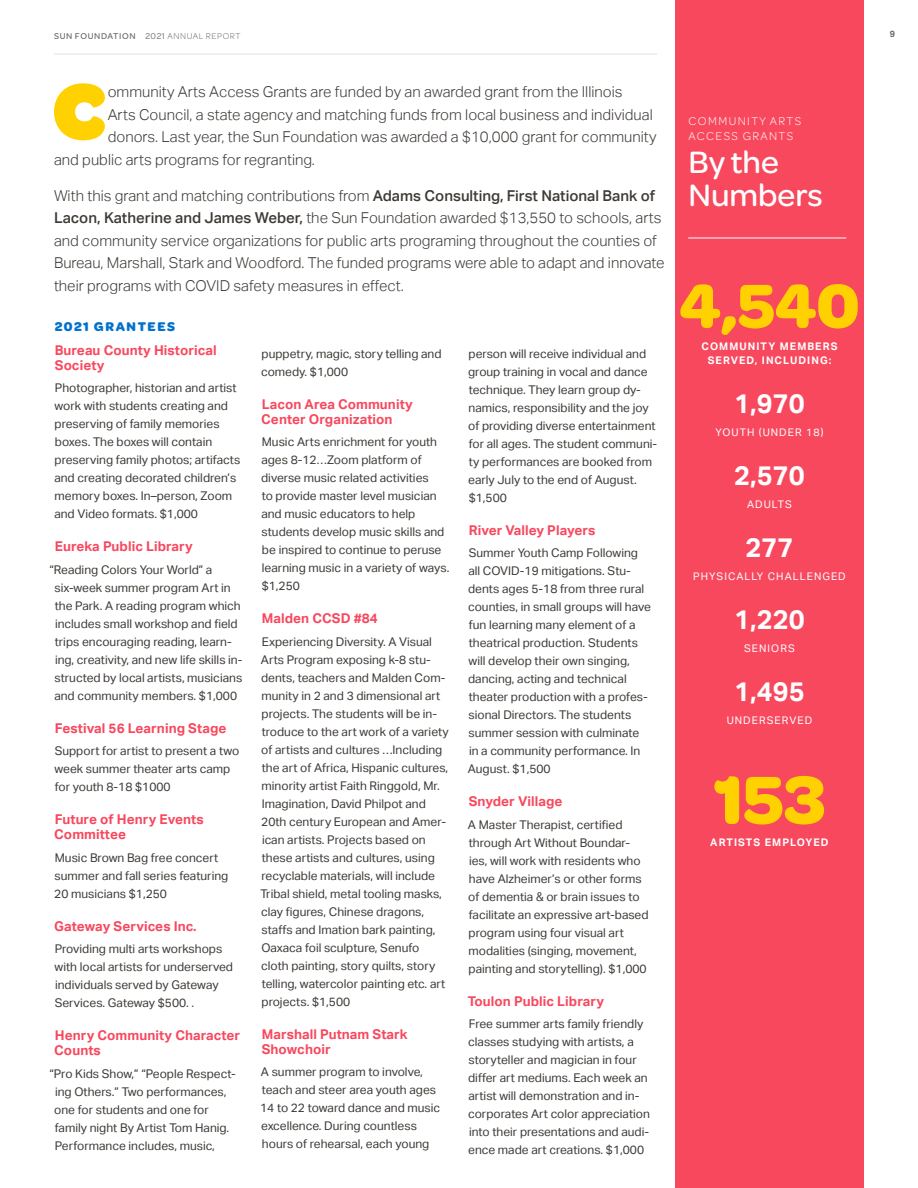
<style>
.page{position:relative;width:918px;height:1188px;background:#fff}
.page>*{position:absolute;margin:0;border:0;box-sizing:border-box;transform-origin:0 0}
.Body__Drop_Cap{font:900 84.3px "Omnes";color:#ffd100}
.Stats__Number{font:700 72px "Omnes";color:#ffd100}
.Stats__Number-2{font:700 66px "Omnes";color:#ffd100}
.Body__10pt_Light{font:500 33px/33px "Omnes";color:#fff}
.Stats__Text{font:700 27px "Aktiv Grotesk";color:#fff}
.Body__10pt_Light-2{font:300 15px/22.5px "Aktiv Grotesk";color:#3d3935}
.Body__Drop_Cap-2{font:300 15px "Aktiv Grotesk";color:#3d3935}
.Subhead{font:700 13.5px/15px "Aktiv Grotesk";letter-spacing:.005em;color:#f8485e}
.t1{font:700 13.5px "Omnes";letter-spacing:.12em;color:#0072ce}
.Body__8pt_Regular{font:12px/18px "Aktiv Grotesk";color:#3d3935}
.Body__10pt_Light-3{font:300 12px/15px "Omnes";letter-spacing:.12em;color:#fff}
.Stats__Text-2{font:10.5px "Aktiv Grotesk";letter-spacing:.1em;color:#fff}
.Stats__Text-3{font:700 10.5px/13.5px "Aktiv Grotesk";letter-spacing:.1em;color:#fff;text-align:center}
.t2{font:500 9px "Omnes";letter-spacing:.07em;color:#3d3935}
.t3{font:700 9px "Aktiv Grotesk";color:#3d3935}
.s1{font-weight:400}
.s2{font-weight:300}
.s3{font-weight:500}
</style>
<div class="page">
<div style="left:675px;top:0;width:189px;height:1188px;background:#f8485e"></div>
<hr style="left:688px;top:238px;width:158px;height:1px;background:#fff">
<hr style="left:54px;top:54px;width:603px;height:1px;background:#e2e1e1">
<p class="t2" style="left:54px;top:29px;width:188px">SUN FOUNDATION <span class="s1">2021</span> <span class="s2">ANNUAL REPORT</span></p>
<p class="t3" style="left:890px;top:28px;width:7px">9</p>
<p class="Body__Drop_Cap" style="left:52px;top:50px;width:55px">C</p>
<p class="Body__Drop_Cap-2" style="left:108px;top:83px;width:516px">ommunity Arts Access Grants are funded by an awarded grant from the Illinois</p>
<p class="Body__Drop_Cap-2" style="left:108px;top:106px;width:547px">Arts Council, a state agency and matching funds from local business and individual</p>
<p class="Body__Drop_Cap-2" style="left:108px;top:128px;width:550px">donors. Last year, the Sun Foundation was awarded a $10,000 grant for community</p>
<p class="Body__Drop_Cap-2" style="left:54px;top:151px;width:262px">and public arts programs for regranting.</p>
<p class="Body__10pt_Light-2" style="left:54px;top:184px;width:612px">With this grant and matching contributions from <span class="s3">Adams Consulting, First National Bank of Lacon, Katherine and James Weber,</span> the Sun Foundation awarded $13,550 to schools, arts and community service organizations for public arts programing throughout the counties of Bureau, Marshall, Stark and Woodford. The funded programs were able to adapt and innovate their programs with COVID safety measures in effect.</p>
<p class="t1" style="left:55px;top:317px;width:122px">2021 GRANTEES</p>
<p class="Subhead" style="left:55px;top:343px;width:163px">Bureau County Historical<br>Society</p>
<p class="Body__8pt_Regular" style="left:54px;top:379px;width:187px">Photographer, historian and artist work with students creating and preserving of family memories boxes. The boxes will contain preserving family photos; artifacts and creating decorated children’s memory boxes. In–person, Zoom and Video formats. $1,000</p>
<p class="Subhead" style="left:55px;top:539px;width:140px">Eureka Public Library</p>
<p class="Body__8pt_Regular" style="left:54px;top:561px;width:190px;text-indent:-5px">“Reading Colors Your World” a six-week summer program Art in the Park. A reading program which includes small workshop and field trips encouraging reading, learn&shy;ing, creativity, and new life skills in&shy;structed by local artists, musicians and community members. $1,000</p>
<p class="Subhead" style="left:55px;top:721px;width:173px">Festival 56 Learning Stage</p>
<p class="Body__8pt_Regular" style="left:55px;top:742px;width:186px">Support for artist to present a two week summer theater arts camp for youth 8-18 $1000</p>
<p class="Subhead" style="left:54px;top:812px;width:151px">Future of Henry Events<br>Committee</p>
<p class="Body__8pt_Regular" style="left:54px;top:849px;width:176px">Music Brown Bag free concert summer and fall series featuring<br>20 musicians $1,250</p>
<p class="Subhead" style="left:54px;top:919px;width:144px">Gateway Services Inc.</p>
<p class="Body__8pt_Regular" style="left:55px;top:940px;width:180px">Providing multi arts workshops with local artists for underserved individuals served by Gateway<br>Services. Gateway $500. .</p>
<p class="Subhead" style="left:54px;top:1028px;width:187px">Henry Community Character<br>Counts</p>
<p class="Body__8pt_Regular" style="left:54px;top:1065px;width:183px;text-indent:-5px">“Pro Kids Show,” “People Respect&shy;ing Others.” Two performances, one for students and one for family night By Artist Tom Hanig.<br>Performance includes, music,</p>
<p class="Body__8pt_Regular" style="left:261px;top:345px;width:182px">puppetry, magic, story telling and comedy. $1,000</p>
<p class="Subhead" style="left:261px;top:397px;width:153px">Lacon Area Community<br>Center Organization</p>
<p class="Body__8pt_Regular" style="left:261px;top:433px;width:190px">Music Arts enrichment for youth ages 8-12…Zoom platform of diverse music related activities<br>to provide master level musician and music educators to help students develop music skills and be inspired to continue to peruse learning music in a variety of ways. $1,250</p>
<p class="Subhead" style="left:262px;top:611px;width:118px">Malden CCSD #84</p>
<p class="Body__8pt_Regular" style="left:260px;top:633px;width:190px">Experiencing Diversity. A Visual Arts Program exposing k-8 stu&shy;dents, teachers and Malden Com&shy;munity in 2 and 3 dimensional art projects. The students will be in&shy;troduce to the art work of a variety of artists and cultures …Including the art of Africa, Hispanic cultures, minority artist Faith Ringgold, Mr.<br>Imagination, David Philpot and 20th century European and Amer&shy;ican artists. Projects based on these artists and cultures, using recyclable materials, will include Tribal shield, metal tooling masks, clay figures, Chinese dragons, staffs and Imation bark painting, Oaxaca foil sculpture, Senufo cloth painting, story quilts, story telling, watercolor painting etc. art projects. $1,500</p>
<p class="Subhead" style="left:262px;top:1027px;width:147px">Marshall Putnam Stark<br>Showchoir</p>
<p class="Body__8pt_Regular" style="left:260px;top:1063px;width:182px">A summer program to involve, teach and steer area youth ages<br>14 to 22 toward dance and music excellence. During countless hours of rehearsal, each young</p>
<p class="Body__8pt_Regular" style="left:468px;top:345px;width:191px">person will receive individual and group training in vocal and dance technique. They learn group dy&shy;namics, responsibility and the joy of providing diverse entertainment for all ages. The student communi&shy;ty performances are booked from early July to the end of August. $1,500</p>
<p class="Subhead" style="left:469px;top:523px;width:128px">River Valley Players</p>
<p class="Body__8pt_Regular" style="left:468px;top:544px;width:185px">Summer Youth Camp Following all COVID-19 mitigations. Stu&shy;dents ages 5-18 from three rural counties, in small groups will have fun learning many element of a theatrical production. Students will develop their own singing, dancing, acting and technical theater production with a profes&shy;sional Directors. The students summer session with culminate in a community performance. In<br>August. $1,500</p>
<p class="Subhead" style="left:469px;top:794px;width:95px">Snyder Village</p>
<p class="Body__8pt_Regular" style="left:468px;top:816px;width:182px">A Master Therapist, certified through Art Without Boundar&shy;ies, will work with residents who have Alzheimer’s or other forms of dementia &amp; or brain issues to facilitate an expressive art-based program using four visual art modalities (singing, movement, painting and storytelling). $1,000</p>
<p class="Subhead" style="left:468px;top:994px;width:138px">Toulon Public Library</p>
<p class="Body__8pt_Regular" style="left:468px;top:1015px;width:183px">Free summer arts family friendly classes studying with artists, a storyteller and magician in four differ art mediums. Each week an artist will demonstration and in&shy;corporates Art color appreciation into their presentations and audi&shy;ence made art creations. $1,000</p>
<p class="Body__10pt_Light-3" style="left:689px;top:113px;width:114px">COMMUNITY ARTS<br>ACCESS GRANTS</p>
<p class="Body__10pt_Light" style="left:688px;top:143px;width:136px">By the<br>Numbers</p>
<p class="Stats__Number-2" style="left:679px;top:259px;width:182px">4,540</p>
<p class="Stats__Text-3" style="left:702px;top:340px;width:137px">COMMUNITY MEMBERS<br>SERVED, INCLUDING:</p>
<p class="Stats__Text" style="left:734px;top:388px;width:72px">1,970</p>
<p class="Stats__Text-2" style="left:715px;top:426px;width:110px">YOUTH (UNDER 18)</p>
<p class="Stats__Text" style="left:734px;top:460px;width:72px">2,570</p>
<p class="Stats__Text-2" style="left:747px;top:498px;width:46px">ADULTS</p>
<p class="Stats__Text" style="left:746px;top:532px;width:49px">277</p>
<p class="Stats__Text-2" style="left:693px;top:570px;width:154px">PHYSICALLY CHALLENGED</p>
<p class="Stats__Text" style="left:734px;top:604px;width:72px">1,220</p>
<p class="Stats__Text-2" style="left:744px;top:642px;width:52px">SENIORS</p>
<p class="Stats__Text" style="left:734px;top:676px;width:72px">1,495</p>
<p class="Stats__Text-2" style="left:727px;top:714px;width:87px">UNDERSERVED</p>
<p class="Stats__Number" style="left:713px;top:749px;width:114px">153</p>
<p class="Stats__Text-3" style="left:710px;top:836px;width:120px">ARTISTS EMPLOYED</p>
</div>
